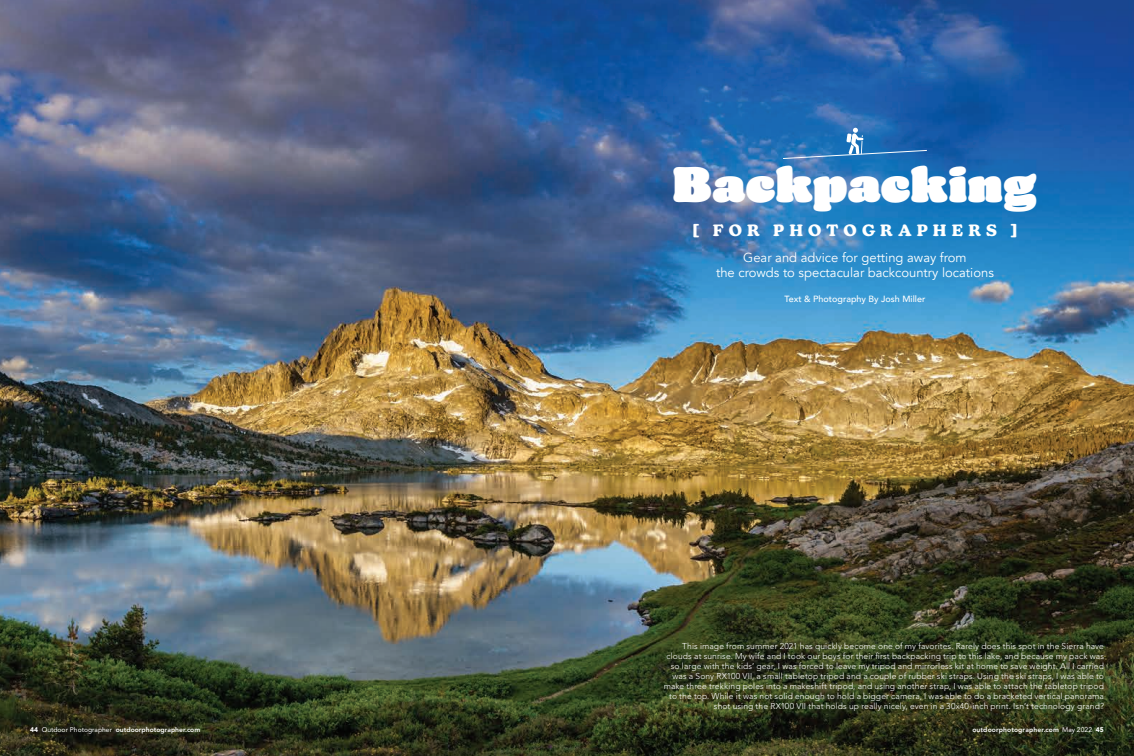
<style>
.page{position:relative;width:1134px;height:756px;background:#fff}
.page>*{position:absolute;margin:0;border:0;box-sizing:border-box;transform-origin:0 0}
.t1{font:800 48px "Kansas New";letter-spacing:.025em;color:#fff}
.t2{font:700 16px "Kansas New";letter-spacing:.32em;color:#fff}
.t3{font:13px/15px "Avenir";color:#fff;text-align:center}
.t4{font:500 9px "Avenir";color:#fff}
.t5{font:300 8.5px/10px "Avenir LT Std";letter-spacing:.015em;color:#fff;text-align:right}
.t6{font:800 6.8px "Avenir LT Std";letter-spacing:.005em;color:#fff}
.s1{font-weight:900}
.s2{font-weight:400}
</style>
<div class="page">
<img style="left:0;top:0;width:1134px;height:756px">
<svg style="left:783px;top:128px;width:144px;height:31px"></svg>
<h1 class="t1" style="left:673px;top:155px;width:365px">Backpacking</h1>
<h2 class="t2" style="left:693px;top:221px;width:326px">[ FOR PHOTOGRAPHERS ]</h2>
<h3 class="t3" style="left:716px;top:251px;width:279px">Gear and advice for getting away from<br>the crowds to spectacular backcountry locations</h3>
<p class="t4" style="left:785px;top:291px;width:142px">Text &amp; Photography By Josh Miller</p>
<p class="t5" style="left:664px;top:641px;width:442px">This image from summer 2021 has quickly become one of my favorites. Rarely does this spot in the Sierra have clouds at sunrise. My wife and I took our boys for their first backpacking trip to this lake, and because my pack was so large with the kids’ gear, I was forced to leave my tripod and mirrorless kit at home to save weight. All I carried was a Sony RX100 VII, a small tabletop tripod and a couple of rubber ski straps. Using the ski straps, I was able to make three trekking poles into a makeshift tripod, and using another strap, I was able to attach the tabletop tripod to the top. While it was not solid enough to hold a bigger camera, I was able to do a bracketed vertical panorama shot using the RX100 VII that holds up really nicely, even in a 30x40-inch print. Isn’t technology grand?</p>
<p class="t6" style="left:30px;top:726px;width:172px"><span class="s1">44</span> <span class="s2">Outdoor Photographer</span> outdoorphotographer.com</p>
<p class="t6" style="left:972px;top:726px;width:133px">outdoorphotographer.com <span class="s2">May 2022</span> <span class="s1">45</span></p>
</div>
